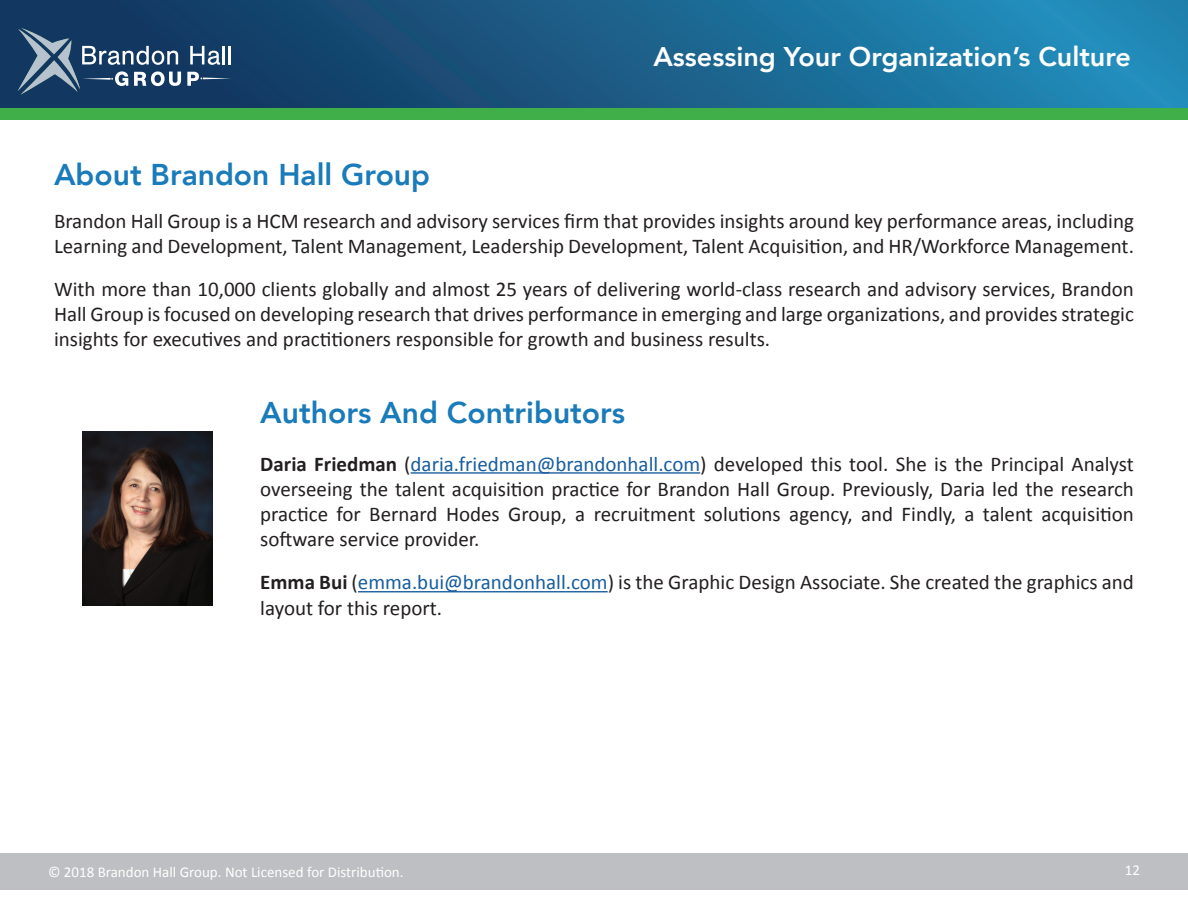
<style>
.page{position:relative;width:1188px;height:918px;background:#fff}
.page>*{position:absolute;margin:0;border:0;box-sizing:border-box;transform-origin:0 0}
.t1{font:800 30px "Avenir";color:#197bba}
.t2{font:800 27px "Avenir";color:#fff}
.t3{font:21px/25.2px "Calibri";color:#231f20}
.t4{font:15px "Calibri";color:#fff}
.s1{font-weight:700}
.s2{color:#175d9e}
</style>
<div class="page">
<svg style="left:0;top:0;width:1188px;height:108px;background:#1a618c"></svg>
<svg style="left:190px;top:46px;width:41px;height:19px"></svg>
<svg style="left:187px;top:72px;width:44px;height:14px"></svg>
<svg style="left:18px;top:28px;width:163px;height:67px;background:#3f5e7f"></svg>
<div style="left:0;top:108px;width:1188px;height:12px;background:#40ae49"></div>
<div style="left:0;top:853px;width:1188px;height:37px;background:#bebfc2"></div>
<hr style="left:411px;top:472px;width:289px;height:2px;background:#175d9e">
<hr style="left:358px;top:591px;width:250px;height:1px;background:#175d9e">
<img style="left:83px;top:432px;width:130px;height:174px">
<p class="t2" style="left:653px;top:36px;width:479px">Assessing Your Organization’s Culture</p>
<h1 class="t1" style="left:54px;top:151px;width:378px">About Brandon Hall Group</h1>
<p class="t3" style="left:54px;top:207px;width:1081px">Brandon Hall Group is a HCM research and advisory services firm that provides insights around key performance areas, including<br>Learning and Development, Talent Management, Leadership Development, Talent Acquisition, and HR/Workforce Management.</p>
<p class="t3" style="left:54px;top:276px;width:1082px;text-align:justify">With more than 10,000 clients globally and almost 25 years of delivering world-class research and advisory services, Brandon Hall Group is focused on developing research that drives performance in emerging and large organizations, and provides strategic insights for executives and practitioners responsible for growth and business results.</p>
<h1 class="t1" style="left:260px;top:389px;width:366px">Authors And Contributors</h1>
<p class="t3" style="left:260px;top:450px;width:875px;text-align:justify"><span class="s1">Daria Friedman</span> (<span class="s2">daria.friedman@brandonhall.com</span>) developed this tool. She is the Principal Analyst overseeing the talent acquisition practice for Brandon Hall Group. Previously, Daria led the research practice for Bernard Hodes Group, a recruitment solutions agency, and Findly, a talent acquisition software service provider.</p>
<p class="t3" style="left:260px;top:569px;width:875px"><span class="s1">Emma Bui</span> (<span class="s2">emma.bui@brandonhall.com</span>) is the Graphic Design Associate. She created the graphics and layout for this report.</p>
<p class="t4" style="left:48px;top:863px;width:357px">© 2018 Brandon Hall Group. Not Licensed for Distribution.</p>
<p class="t4" style="left:1125px;top:861px;width:17px">12</p>
</div>
